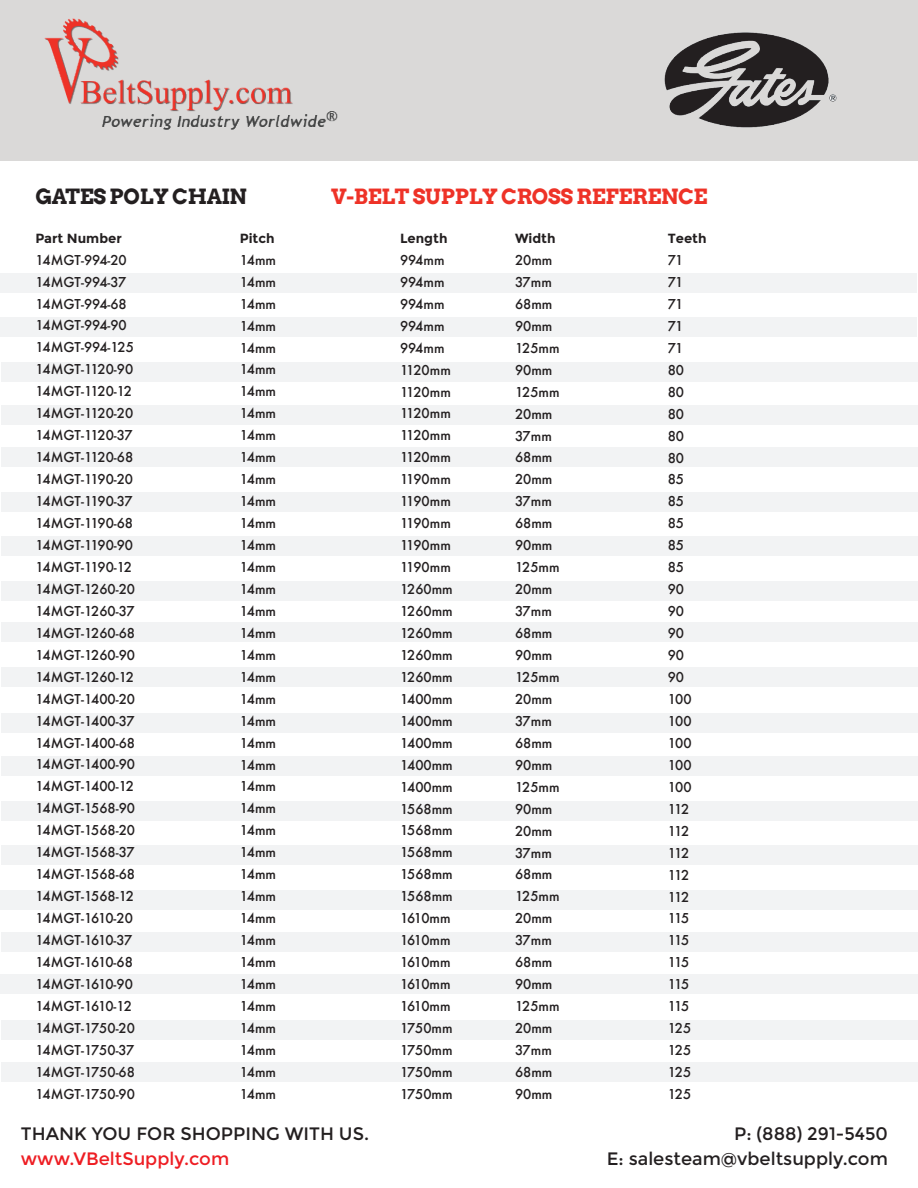
<style>
.page{position:relative;width:918px;height:1188px;background:#fff}
.page>*{position:absolute;margin:0;border:0;box-sizing:border-box;transform-origin:0 0}
.t1{font:700 21px "Arvo";letter-spacing:-.02em;color:#ee3227}
.t2{font:700 21px "Arvo";letter-spacing:-.02em;color:#231f20}
.t3{font:18px/24.8px "Montserrat";color:#231f20;text-align:right}
.t4{font:18px "Montserrat";color:#ee1d23}
.t5{font:500 13.35px/21.9px "Futura";color:#231f20}
.t6{font:500 13.35px/21.9px "Futura";letter-spacing:-.06em;color:#231f20}
.t7{font:700 13.35px "Montserrat";color:#231f20}
</style>
<div class="page">
<div style="left:0;top:0;width:917px;height:160px;background:#dad9d8"></div>
<div style="left:0;top:273px;width:917px;height:20px;background:#f2f3f4"></div>
<div style="left:1px;top:317px;width:916px;height:20px;background:#f2f3f4"></div>
<div style="left:1px;top:362px;width:917px;height:20px;background:#f2f3f4"></div>
<div style="left:1px;top:405px;width:917px;height:20px;background:#f2f3f4"></div>
<div style="left:1px;top:447px;width:917px;height:20px;background:#f2f3f4"></div>
<div style="left:1px;top:492px;width:917px;height:20px;background:#f2f3f4"></div>
<div style="left:1px;top:536px;width:917px;height:20px;background:#f2f3f4"></div>
<div style="left:1px;top:581px;width:917px;height:20px;background:#f2f3f4"></div>
<div style="left:1px;top:623px;width:917px;height:19px;background:#f2f3f4"></div>
<div style="left:1px;top:667px;width:917px;height:20px;background:#f2f3f4"></div>
<div style="left:1px;top:713px;width:917px;height:20px;background:#f2f3f4"></div>
<div style="left:1px;top:756px;width:917px;height:20px;background:#f2f3f4"></div>
<div style="left:1px;top:801px;width:917px;height:20px;background:#f2f3f4"></div>
<div style="left:1px;top:845px;width:917px;height:20px;background:#f2f3f4"></div>
<div style="left:0;top:890px;width:918px;height:20px;background:#f2f3f4"></div>
<div style="left:1px;top:932px;width:917px;height:20px;background:#f2f3f4"></div>
<div style="left:0;top:974px;width:918px;height:20px;background:#f2f3f4"></div>
<div style="left:1px;top:1021px;width:917px;height:19px;background:#f2f3f4"></div>
<div style="left:1px;top:1062px;width:917px;height:20px;background:#f2f3f4"></div>
<img style="left:44px;top:18px;width:294px;height:112px">
<img style="left:664px;top:33px;width:173px;height:94px">
<h1 class="t2" style="left:35px;top:184px;width:213px">GATES POLY CHAIN</h1>
<h1 class="t1" style="left:331px;top:184px;width:378px">V-BELT SUPPLY CROSS REFERENCE</h1>
<p class="t7" style="left:35px;top:230px;width:88px">Part Number</p>
<p class="t5" style="left:35px;top:249px;width:101px">14MGT-994-20<br>14MGT-994-37<br>14MGT-994-68<br>14MGT-994-90<br>14MGT-994-125<br>14MGT-1120-90<br>14MGT-1120-12<br>14MGT-1120-20<br>14MGT-1120-37<br>14MGT-1120-68<br>14MGT-1190-20<br>14MGT-1190-37<br>14MGT-1190-68<br>14MGT-1190-90<br>14MGT-1190-12<br>14MGT-1260-20<br>14MGT-1260-37<br>14MGT-1260-68<br>14MGT-1260-90<br>14MGT-1260-12<br>14MGT-1400-20<br>14MGT-1400-37<br>14MGT-1400-68<br>14MGT-1400-90<br>14MGT-1400-12<br>14MGT-1568-90<br>14MGT-1568-20<br>14MGT-1568-37<br>14MGT-1568-68<br>14MGT-1568-12<br>14MGT-1610-20<br>14MGT-1610-37<br>14MGT-1610-68<br>14MGT-1610-90<br>14MGT-1610-12<br>14MGT-1750-20<br>14MGT-1750-37<br>14MGT-1750-68<br>14MGT-1750-90</p>
<p class="t7" style="left:240px;top:230px;width:36px">Pitch</p>
<p class="t5" style="left:240px;top:249px;width:38px;text-align:justify">14mm 14mm 14mm 14mm 14mm 14mm 14mm 14mm 14mm 14mm 14mm 14mm 14mm 14mm 14mm 14mm 14mm 14mm 14mm 14mm 14mm 14mm 14mm 14mm 14mm 14mm 14mm 14mm 14mm 14mm 14mm 14mm 14mm 14mm 14mm 14mm 14mm 14mm 14mm</p>
<h2 class="t3" style="left:21px;top:1121px;width:350px">THANK YOU FOR SHOPPING WITH US.</h2>
<h2 class="t4" style="left:21px;top:1148px;width:210px">www.VBeltSupply.com</h2>
<p class="t7" style="left:400px;top:230px;width:49px">Length</p>
<p class="t5" style="left:400px;top:249px;width:54px">994mm<br>994mm<br>994mm<br>994mm<br>994mm<br>1120mm<br>1120mm<br>1120mm<br>1120mm<br>1120mm<br>1190mm<br>1190mm<br>1190mm<br>1190mm<br>1190mm<br>1260mm<br>1260mm<br>1260mm<br>1260mm<br>1260mm<br>1400mm<br>1400mm<br>1400mm<br>1400mm<br>1400mm<br>1568mm<br>1568mm<br>1568mm<br>1568mm<br>1568mm<br>1610mm<br>1610mm<br>1610mm<br>1610mm<br>1610mm<br>1750mm<br>1750mm<br>1750mm<br>1750mm</p>
<p class="t7" style="left:515px;top:230px;width:42px">Width</p>
<p class="t5" style="left:515px;top:249px;width:46px">20mm<br>37mm<br>68mm<br>90mm<br>125mm<br>90mm<br>125mm<br>20mm<br>37mm<br>68mm<br>20mm<br>37mm<br>68mm<br>90mm<br>125mm<br>20mm<br>37mm<br>68mm<br>90mm<br>125mm<br>20mm<br>37mm<br>68mm<br>90mm<br>125mm<br>90mm<br>20mm<br>37mm<br>68mm<br>125mm<br>20mm<br>37mm<br>68mm<br>90mm<br>125mm<br>20mm<br>37mm<br>68mm<br>90mm</p>
<p class="t7" style="left:668px;top:230px;width:40px">Teeth</p>
<p class="t6" style="left:668px;top:249px;width:25px">71<br>71<br>71<br>71<br>71<br>80<br>80<br>80<br>80<br>80<br>85<br>85<br>85<br>85<br>85<br>90<br>90<br>90<br>90<br>90<br>100<br>100<br>100<br>100<br>100<br>112<br>112<br>112<br>112<br>112<br>115<br>115<br>115<br>115<br>115<br>125<br>125<br>125<br>125</p>
<h2 class="t3" style="left:607px;top:1121px;width:283px">P: (888) 291-5450<br>E: salesteam@vbeltsupply.com</h2>
</div>
